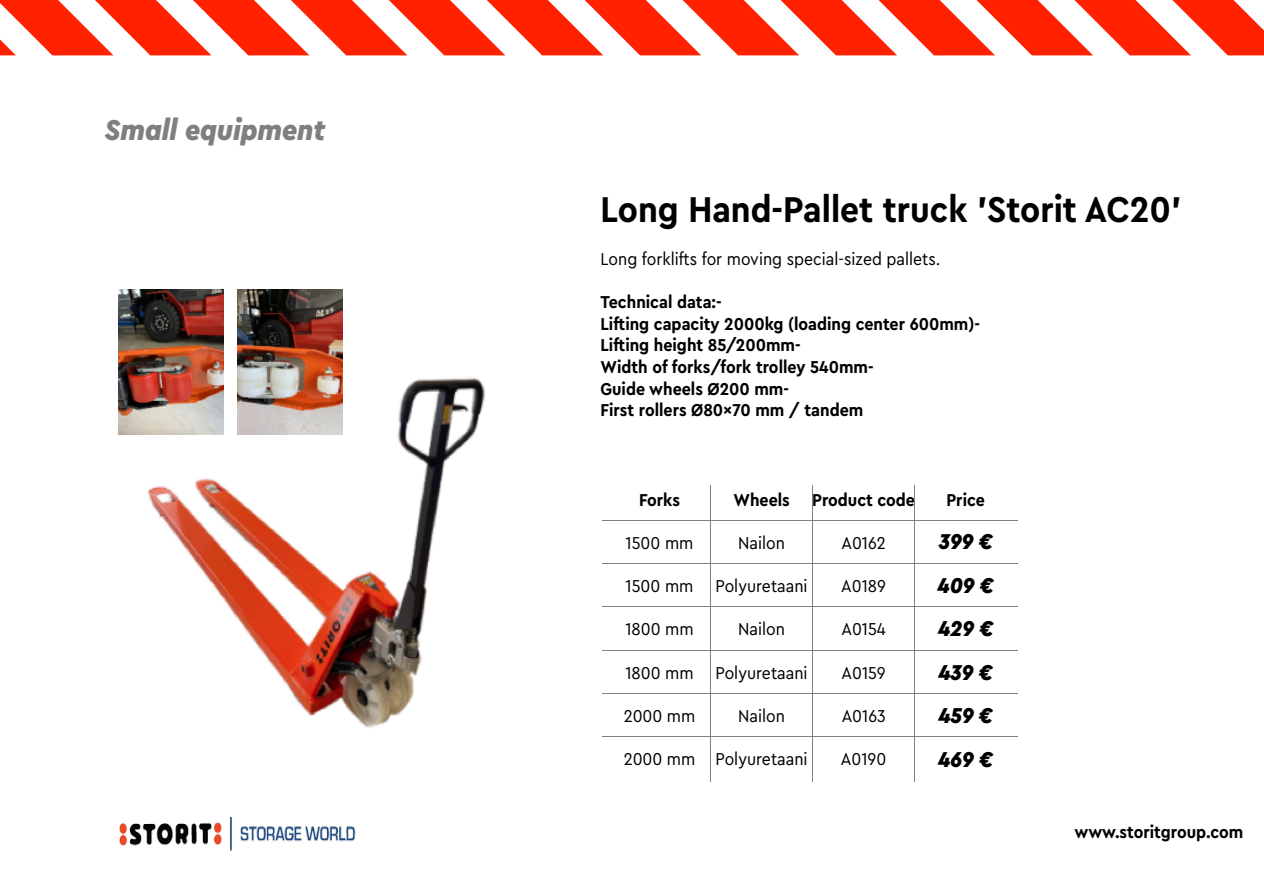
<style>
.page{position:relative;width:1264px;height:894px;background:#fff}
.page>*{position:absolute;margin:0;border:0;box-sizing:border-box;transform-origin:0 0}
.t1{font:700 37.5px "Cera Compact Pro";color:#000}
.t2{font:italic 900 30px "Cera Compact Pro";color:#7f7f7f}
.t3{font:italic 900 22.5px/43.5px "Cera Compact Pro";color:#000;text-align:justify}
.t4{font:700 18px/21.6px "Cera Compact Pro";color:#000}
.t5{font:18px "Cera Compact Pro";color:#000}
</style>
<div class="page">
<svg style="left:0;top:0;width:1263px;height:55px"></svg>
<hr style="left:812px;top:485px;width:1px;height:296px;background:#7f7f7f">
<hr style="left:710px;top:485px;width:1px;height:296px;background:#7f7f7f">
<hr style="left:914px;top:485px;width:1px;height:296px;background:#7f7f7f">
<hr style="left:601px;top:735px;width:415px;height:1px;background:#7f7f7f">
<hr style="left:601px;top:692px;width:415px;height:1px;background:#7f7f7f">
<hr style="left:601px;top:649px;width:415px;height:1px;background:#7f7f7f">
<hr style="left:601px;top:606px;width:415px;height:1px;background:#7f7f7f">
<hr style="left:601px;top:563px;width:415px;height:1px;background:#7f7f7f">
<hr style="left:601px;top:520px;width:415px;height:1px;background:#7f7f7f">
<img style="left:131px;top:367px;width:354px;height:361px">
<img style="left:237px;top:290px;width:105px;height:144px">
<img style="left:118px;top:290px;width:105px;height:144px">
<img style="left:119px;top:816px;width:237px;height:35px">
<h2 class="t2" style="left:105px;top:110px;width:222px">Small equipment</h2>
<h1 class="t1" style="left:600px;top:184px;width:582px">Long Hand-Pallet truck 'Storit AC20'</h1>
<p class="t5" style="left:600px;top:247px;width:341px">Long forklifts for moving special-sized pallets.</p>
<p class="t4" style="left:600px;top:290px;width:381px">Technical data:-<br>Lifting capacity 2000kg (loading center 600mm)-<br>Lifting height 85/200mm-<br>Width of forks/fork trolley 540mm-<br>Guide wheels Ø200 mm-<br>First rollers Ø80×70 mm / tandem</p>
<p class="t4" style="left:639px;top:488px;width:43px">Forks</p>
<p class="t5" style="left:625px;top:531px;width:69px">1500 mm</p>
<p class="t5" style="left:625px;top:574px;width:69px">1500 mm</p>
<p class="t5" style="left:625px;top:617px;width:70px">1800 mm</p>
<p class="t5" style="left:625px;top:660px;width:70px">1800 mm</p>
<p class="t5" style="left:623px;top:703px;width:73px">2000 mm</p>
<p class="t5" style="left:623px;top:747px;width:73px">2000 mm</p>
<p class="t4" style="left:733px;top:488px;width:58px">Wheels</p>
<p class="t5" style="left:738px;top:531px;width:48px">Nailon</p>
<p class="t5" style="left:715px;top:574px;width:93px">Polyuretaani</p>
<p class="t5" style="left:738px;top:617px;width:48px">Nailon</p>
<p class="t5" style="left:715px;top:660px;width:93px">Polyuretaani</p>
<p class="t5" style="left:738px;top:703px;width:48px">Nailon</p>
<p class="t5" style="left:715px;top:747px;width:93px">Polyuretaani</p>
<p class="t4" style="left:812px;top:488px;width:104px">Product code</p>
<p class="t5" style="left:841px;top:531px;width:46px">A0162</p>
<p class="t5" style="left:841px;top:574px;width:46px">A0189</p>
<p class="t5" style="left:841px;top:617px;width:46px">A0154</p>
<p class="t5" style="left:841px;top:660px;width:46px">A0159</p>
<p class="t5" style="left:841px;top:703px;width:45px">A0163</p>
<p class="t5" style="left:840px;top:747px;width:47px">A0190</p>
<p class="t4" style="left:946px;top:488px;width:40px">Price</p>
<p class="t3" style="left:937px;top:519px;width:58px">399 € 409 € 429 € 439 € 459 € 469 €</p>
<p class="t4" style="left:1074px;top:820px;width:170px">www.storitgroup.com</p>
</div>
